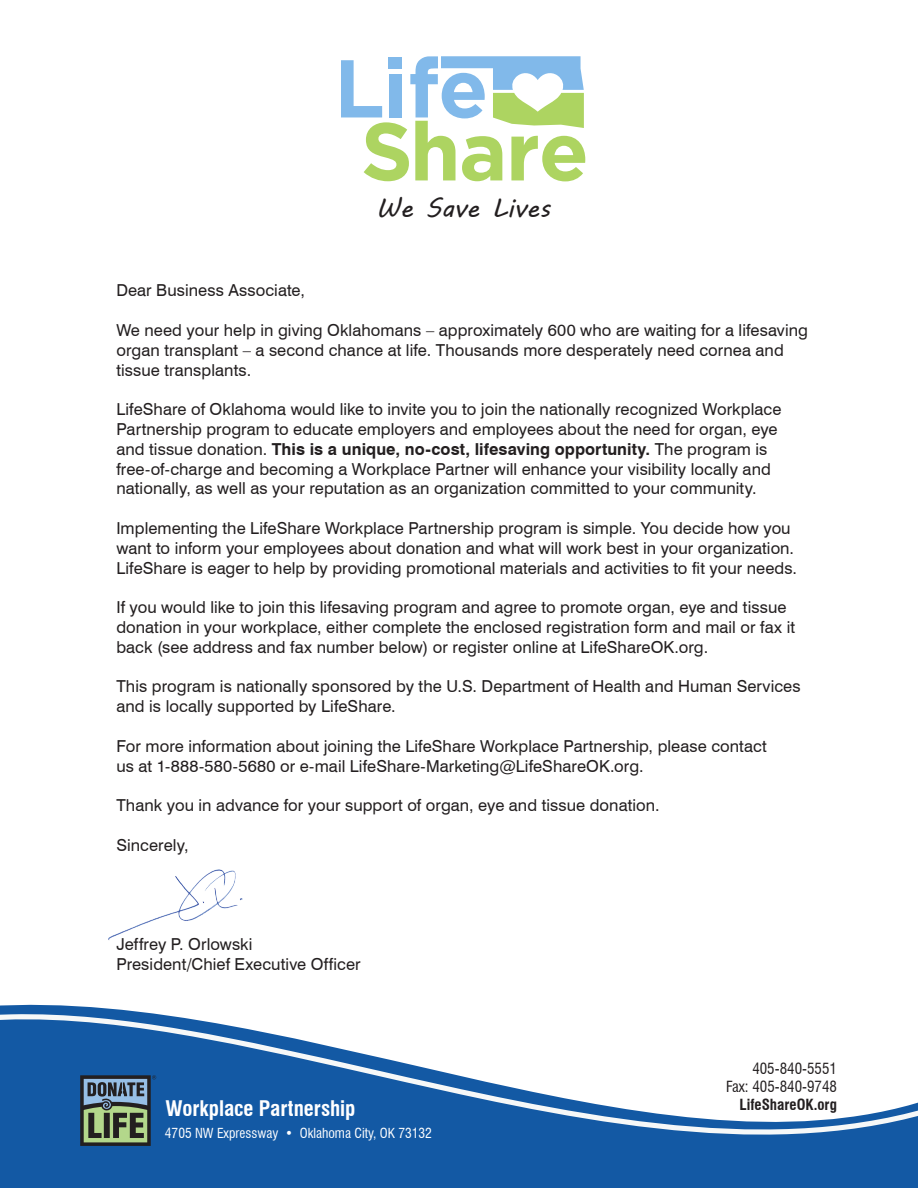
<style>
.page{position:relative;width:918px;height:1188px;background:#fff}
.page>*{position:absolute;margin:0;border:0;box-sizing:border-box;transform-origin:0 0}
.t1{font:25.8px "MV Boli";color:#231f20}
.t2{font:700 condensed 21px "Swiss 721 BT";letter-spacing:-.005em;color:#fff}
.t3{font:16.5px/19.8px "Swiss 721 BT";letter-spacing:.005em;color:#231f20}
.t4{font:condensed 15px/18px "Swiss 721 BT";color:#231f20;text-align:right}
.t5{font:700 condensed 15px "Swiss 721 BT";color:#231f20}
.t6{font:condensed 13.5px "Swiss 721 BT";color:#fff}
.s1{font-weight:700}
</style>
<div class="page">
<svg style="left:341px;top:56px;width:244px;height:125px"></svg>
<div style="left:0;top:1005px;width:918px;height:183px;background:#1359a4"></div>
<svg style="left:0;top:1007px;width:918px;height:155px;fill:#1359a4"></svg>
<svg style="left:80px;top:1075px;width:76px;height:71px;background:#5c706b"></svg>
<img style="left:108px;top:869px;width:135px;height:71px">
<h1 class="t1" style="left:376px;top:190px;width:175px">We Save Lives</h1>
<p class="t3" style="left:116px;top:281px;width:190px">Dear Business Associate,</p>
<p class="t3" style="left:116px;top:320px;width:693px">We need your help in giving Oklahomans – approximately 600 who are waiting for a lifesaving organ transplant – a second chance at life. Thousands more desperately need cornea and tissue transplants.</p>
<p class="t3" style="left:116px;top:399px;width:666px">LifeShare of Oklahoma would like to invite you to join the nationally recognized Workplace Partnership program to educate employers and employees about the need for organ, eye and tissue donation. <span class="s1">This is a unique, no-cost, lifesaving opportunity.</span> The program is free-of-charge and becoming a Workplace Partner will enhance your visibility locally and nationally, as well as your reputation as an organization committed to your community.</p>
<p class="t3" style="left:116px;top:518px;width:682px">Implementing the LifeShare Workplace Partnership program is simple. You decide how you want to inform your employees about donation and what will work best in your organization.<br>LifeShare is eager to help by providing promotional materials and activities to fit your needs.</p>
<p class="t3" style="left:116px;top:597px;width:680px">If you would like to join this lifesaving program and agree to promote organ, eye and tissue donation in your workplace, either complete the enclosed registration form and mail or fax it back (see address and fax number below) or register online at LifeShareOK.org.</p>
<p class="t3" style="left:116px;top:677px;width:686px">This program is nationally sponsored by the U.S. Department of Health and Human Services and is locally supported by LifeShare.</p>
<p class="t3" style="left:116px;top:736px;width:652px">For more information about joining the LifeShare Workplace Partnership, please contact us at 1-888-580-5680 or e-mail LifeShare-Marketing@LifeShareOK.org.</p>
<p class="t3" style="left:116px;top:795px;width:545px">Thank you in advance for your support of organ, eye and tissue donation.</p>
<p class="t3" style="left:116px;top:835px;width:74px">Sincerely,</p>
<p class="t3" style="left:116px;top:934px;width:246px">Jeffrey P. Orlowski<br>President/Chief Executive Officer</p>
<p class="t2" style="left:166px;top:1096px;width:191px">Workplace Partnership</p>
<p class="t6" style="left:165px;top:1125px;width:269px">4705 NW Expressway • Oklahoma City, OK 73132</p>
<p class="t4" style="left:726px;top:1060px;width:112px">405-840-5551<br>Fax: 405-840-9748</p>
<p class="t5" style="left:740px;top:1096px;width:99px">LifeShareOK.org</p>
</div>
